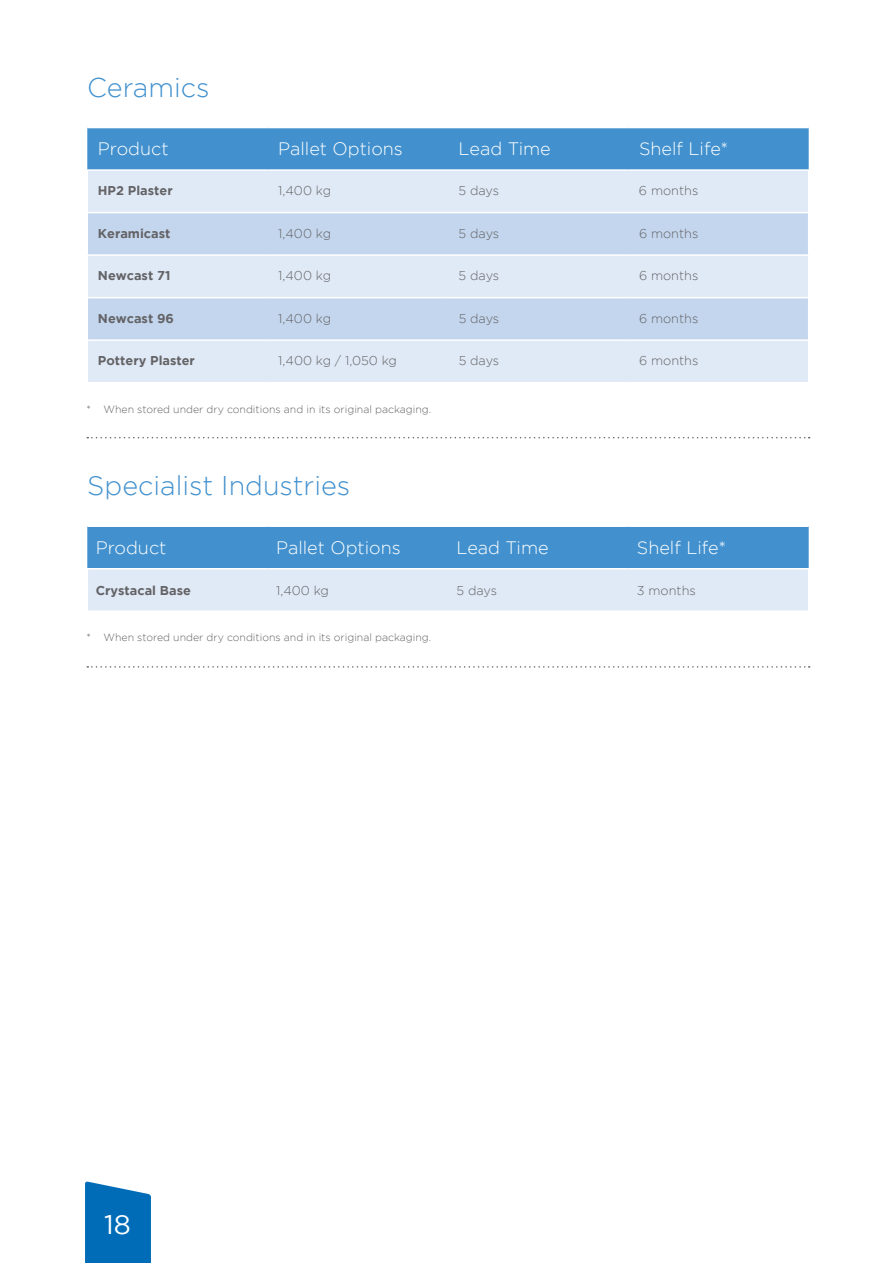
<style>
.page{position:relative;width:893px;height:1263px;background:#fff}
.page>*{position:absolute;margin:0;border:0;box-sizing:border-box;transform-origin:0 0}
.t1{font:300 27px "Gotham";color:#4291ce}
.t2{font:27px "Gotham";color:#fff}
.t3{font:300 18px "Gotham";color:#fff}
.t4{font:300 12.75px "Gotham";color:#636366}
.t5{font:700 12.75px "Gotham";color:#636366}
.t6{font:300 10.5px "Gotham";color:#636366}
</style>
<div class="page">
<svg style="left:85px;top:1181px;width:66px;height:82px;background:#1578bd"></svg>
<div style="left:87px;top:128px;width:337px;height:41px;background:#4291ce"></div>
<div style="left:88px;top:171px;width:720px;height:211px;background:#e0eaf6"></div>
<svg style="left:88px;top:213px;width:720px;height:126px;background:#cddcf0"></svg>
<hr style="left:87px;top:212px;width:181px;height:1px;background:#fff">
<hr style="left:268px;top:212px;width:180px;height:1px;background:#fff">
<hr style="left:87px;top:254px;width:181px;height:2px;background:#fff">
<hr style="left:268px;top:254px;width:180px;height:2px;background:#fff">
<hr style="left:87px;top:297px;width:181px;height:1px;background:#fff">
<hr style="left:268px;top:297px;width:180px;height:1px;background:#fff">
<hr style="left:87px;top:339px;width:181px;height:2px;background:#fff">
<hr style="left:268px;top:339px;width:180px;height:2px;background:#fff">
<hr style="left:448px;top:339px;width:180px;height:2px;background:#fff">
<hr style="left:628px;top:339px;width:181px;height:2px;background:#fff">
<svg style="left:87px;top:527px;width:722px;height:83px;background:#91bde2"></svg>
<hr style="left:87px;top:569px;width:1px;height:41px;background:#fff">
<hr style="left:808px;top:569px;width:1px;height:41px;background:#fff">
<hr style="left:87px;top:568px;width:181px;height:1px;background:#fff">
<hr style="left:268px;top:568px;width:180px;height:1px;background:#fff">
<hr style="left:448px;top:568px;width:180px;height:1px;background:#fff">
<hr style="left:628px;top:568px;width:181px;height:1px;background:#fff">
<svg style="left:87px;top:437px;width:723px;height:1px"></svg>
<svg style="left:87px;top:666px;width:723px;height:2px"></svg>
<svg style="left:424px;top:127px;width:385px;height:209px;background:#b7d1eb"></svg>
<h1 class="t1" style="left:87px;top:73px;width:124px">Ceramics</h1>
<h2 class="t3" style="left:98px;top:138px;width:72px">Product</h2>
<h2 class="t3" style="left:278px;top:138px;width:126px">Pallet Options</h2>
<h2 class="t3" style="left:459px;top:138px;width:94px">Lead Time</h2>
<h2 class="t3" style="left:639px;top:138px;width:91px">Shelf Life*</h2>
<p class="t5" style="left:98px;top:183px;width:76px">HP2 Plaster</p>
<p class="t4" style="left:278px;top:184px;width:54px">1,400 kg</p>
<p class="t4" style="left:459px;top:184px;width:42px">5 days</p>
<p class="t4" style="left:639px;top:184px;width:61px">6 months</p>
<p class="t5" style="left:98px;top:226px;width:74px">Keramicast</p>
<p class="t4" style="left:278px;top:226px;width:54px">1,400 kg</p>
<p class="t4" style="left:459px;top:226px;width:42px">5 days</p>
<p class="t4" style="left:639px;top:226px;width:61px">6 months</p>
<p class="t5" style="left:98px;top:268px;width:74px">Newcast 71</p>
<p class="t4" style="left:278px;top:269px;width:54px">1,400 kg</p>
<p class="t4" style="left:459px;top:269px;width:42px">5 days</p>
<p class="t4" style="left:639px;top:269px;width:61px">6 months</p>
<p class="t5" style="left:98px;top:311px;width:78px">Newcast 96</p>
<p class="t4" style="left:278px;top:311px;width:54px">1,400 kg</p>
<p class="t4" style="left:459px;top:311px;width:42px">5 days</p>
<p class="t4" style="left:639px;top:311px;width:61px">6 months</p>
<p class="t5" style="left:98px;top:353px;width:98px">Pottery Plaster</p>
<p class="t4" style="left:278px;top:354px;width:120px">1,400 kg / 1,050 kg</p>
<p class="t4" style="left:459px;top:354px;width:42px">5 days</p>
<p class="t4" style="left:639px;top:354px;width:61px">6 months</p>
<p class="t6" style="left:87px;top:403px;width:346px">* When stored under dry conditions and in its original packaging.</p>
<h1 class="t1" style="left:87px;top:471px;width:264px">Specialist Industries</h1>
<h2 class="t3" style="left:96px;top:538px;width:72px">Product</h2>
<h2 class="t3" style="left:276px;top:538px;width:126px">Pallet Options</h2>
<h2 class="t3" style="left:456px;top:538px;width:94px">Lead Time</h2>
<h2 class="t3" style="left:637px;top:538px;width:91px">Shelf Life*</h2>
<p class="t5" style="left:96px;top:583px;width:97px">Crystacal Base</p>
<p class="t4" style="left:276px;top:583px;width:54px">1,400 kg</p>
<p class="t4" style="left:456px;top:583px;width:42px">5 days</p>
<p class="t4" style="left:637px;top:583px;width:60px">3 months</p>
<p class="t6" style="left:87px;top:631px;width:346px">* When stored under dry conditions and in its original packaging.</p>
<h1 class="t2" style="left:104px;top:1209px;width:28px">18</h1>
</div>
